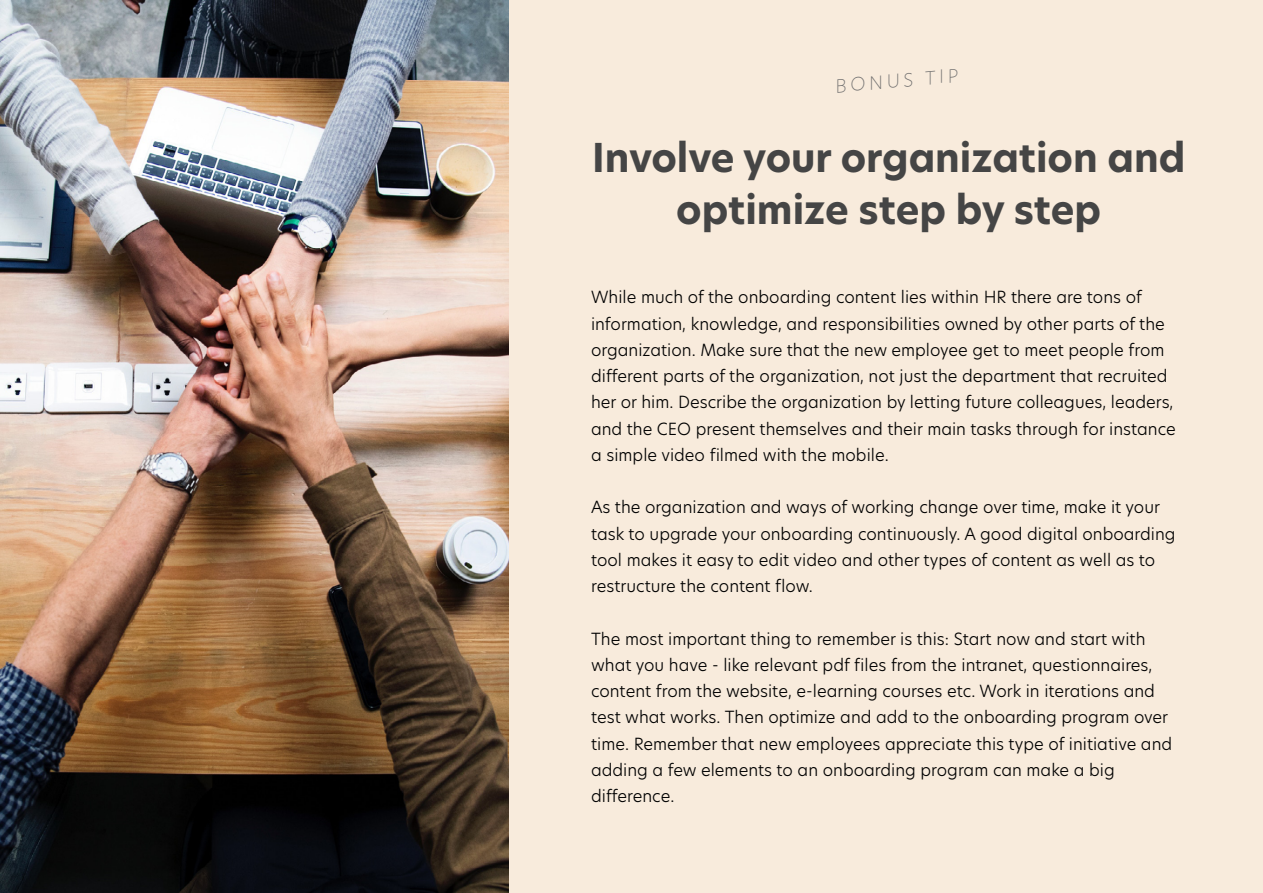
<style>
.page{position:relative;width:1263px;height:893px;background:#f8ebdc}
.page>*{position:absolute;margin:0;border:0;box-sizing:border-box;transform-origin:0 0}
.t1{font:700 39px/51.6px "Hero New";color:#454545;text-align:center}
.t2{font:200 18px "Hero New";color:#706f6f}
.t3{font:300 16.5px/26.2px "Hero New";color:#000}
</style>
<div class="page">
<img style="left:0;top:0;width:508px;height:893px">
<p class="t2" style="left:834px;top:74px;width:125px;rotate:-5deg">BONUS TIP</p>
<h1 class="t1" style="left:592px;top:132px;width:595px">Involve your organization and optimize step by step</h1>
<p class="t3" style="left:591px;top:284px;width:586px">While much of the onboarding content lies within HR there are tons of information, knowledge, and responsibilities owned by other parts of the organization. Make sure that the new employee get to meet people from different parts of the organization, not just the department that recruited her or him. Describe the organization by letting future colleagues, leaders, and the CEO present themselves and their main tasks through for instance a simple video filmed with the mobile.</p>
<p class="t3" style="left:591px;top:494px;width:586px">As the organization and ways of working change over time, make it your task to upgrade your onboarding continuously. A good digital onboarding tool makes it easy to edit video and other types of content as well as to restructure the content flow.</p>
<p class="t3" style="left:591px;top:625px;width:583px">The most important thing to remember is this: Start now and start with what you have - like relevant pdf files from the intranet, questionnaires, content from the website, e-learning courses etc. Work in iterations and test what works. Then optimize and add to the onboarding program over time. Remember that new employees appreciate this type of initiative and adding a few elements to an onboarding program can make a big difference.</p>
</div>
